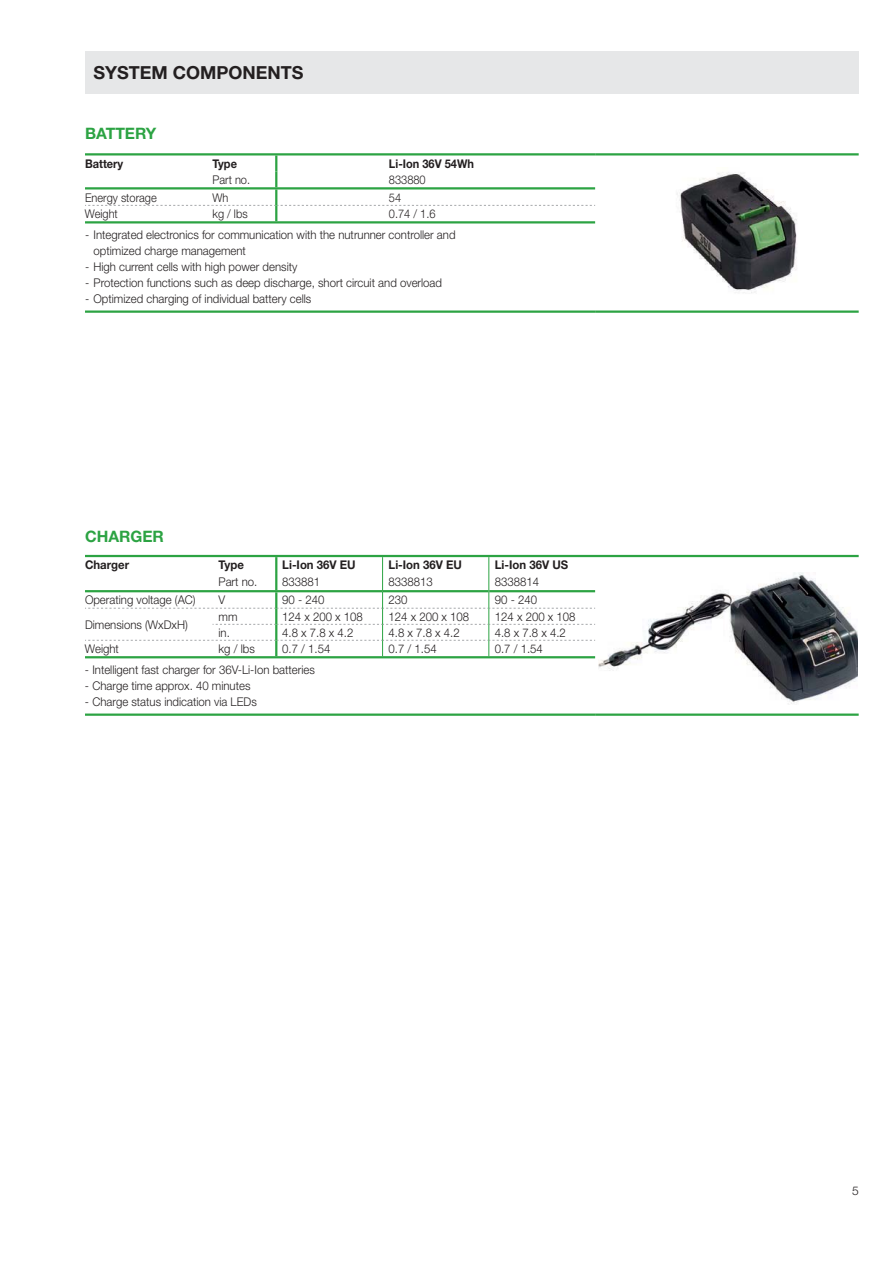
<style>
.page{position:relative;width:893px;height:1263px;background:#fff}
.page>*{position:absolute;margin:0;border:0;box-sizing:border-box;transform-origin:0 0}
.t1{font:700 18px "Helvetica Neue LT Std";color:#231f20}
.t2{font:700 15.75px "Helvetica Neue LT Std";color:#2ca343}
.t3{font:300 12px/15.9px "Helvetica Neue LT Std";color:#231f20;scale:.95 1}
.t4{font:300 12px "Helvetica Neue LT Std";color:#231f20;scale:.92 1}
.t5{font:700 12px "Helvetica Neue LT Std";color:#231f20;scale:.95 1}
.t6{font:700 12px "Helvetica Neue LT Std";color:#231f20;scale:.92 1}
.t7{font:300 12px "Helvetica Neue LT Std";color:#231f20}
</style>
<div class="page">
<div style="left:85px;top:51px;width:774px;height:43px;background:#e6e7e8"></div>
<hr style="left:595px;top:311px;width:264px;height:2px;background:#2ca343">
<hr style="left:85px;top:221px;width:510px;height:3px;background:#2ca343">
<hr style="left:85px;top:311px;width:510px;height:2px;background:#2ca343">
<hr style="left:85px;top:153px;width:510px;height:3px;background:#2ca343">
<hr style="left:595px;top:153px;width:264px;height:3px;background:#2ca343">
<svg style="left:85px;top:156px;width:510px;height:65px"></svg>
<hr style="left:595px;top:714px;width:264px;height:2px;background:#2ca343">
<hr style="left:85px;top:656px;width:510px;height:2px;background:#2ca343">
<hr style="left:85px;top:714px;width:510px;height:2px;background:#2ca343">
<hr style="left:85px;top:555px;width:774px;height:2px;background:#2ca343">
<svg style="left:85px;top:557px;width:510px;height:99px"></svg>
<img style="left:677px;top:172px;width:120px;height:121px">
<img style="left:598px;top:573px;width:259px;height:131px">
<h1 class="t1" style="left:94px;top:66px;width:211px">SYSTEM COMPONENTS</h1>
<h2 class="t2" style="left:85px;top:128px;width:73px">BATTERY</h2>
<p class="t6" style="left:85px;top:159px;width:43px">Battery</p>
<p class="t6" style="left:213px;top:159px;width:28px">Type</p>
<p class="t6" style="left:389px;top:159px;width:94px">Li-Ion 36V 54Wh</p>
<p class="t4" style="left:213px;top:175px;width:42px">Part no.</p>
<p class="t4" style="left:389px;top:175px;width:42px">833880</p>
<p class="t4" style="left:85px;top:193px;width:80px">Energy storage</p>
<p class="t4" style="left:212px;top:193px;width:19px">Wh</p>
<p class="t4" style="left:389px;top:193px;width:15px">54</p>
<p class="t4" style="left:85px;top:209px;width:37px">Weight</p>
<p class="t4" style="left:212px;top:209px;width:40px">kg / lbs</p>
<p class="t4" style="left:389px;top:209px;width:52px">0.74 / 1.6</p>
<p class="t3" style="left:94px;top:228px;width:383px;text-indent:-9px">- Integrated electronics for communication with the nutrunner controller and optimized charge management</p>
<p class="t3" style="left:85px;top:260px;width:225px">- High current cells with high power density</p>
<p class="t3" style="left:85px;top:276px;width:377px">- Protection functions such as deep discharge, short circuit and overload</p>
<p class="t3" style="left:85px;top:292px;width:240px">- Optimized charging of individual battery cells</p>
<h2 class="t2" style="left:85px;top:531px;width:80px">CHARGER</h2>
<p class="t5" style="left:85px;top:561px;width:48px">Charger</p>
<p class="t5" style="left:219px;top:561px;width:28px">Type</p>
<p class="t5" style="left:282px;top:561px;width:79px">Li-Ion 36V EU</p>
<p class="t5" style="left:389px;top:561px;width:79px">Li-Ion 36V EU</p>
<p class="t5" style="left:495px;top:561px;width:79px">Li-Ion 36V US</p>
<p class="t3" style="left:218px;top:575px;width:42px">Part no.</p>
<p class="t3" style="left:282px;top:575px;width:42px">833881</p>
<p class="t3" style="left:388px;top:575px;width:48px">8338813</p>
<p class="t3" style="left:495px;top:575px;width:48px">8338814</p>
<p class="t3" style="left:85px;top:593px;width:118px">Operating voltage (AC)</p>
<p class="t3" style="left:218px;top:593px;width:9px">V</p>
<p class="t3" style="left:282px;top:593px;width:46px">90 - 240</p>
<p class="t3" style="left:388px;top:593px;width:22px">230</p>
<p class="t3" style="left:495px;top:593px;width:46px">90 - 240</p>
<p class="t3" style="left:85px;top:617px;width:110px">Dimensions (WxDxH)</p>
<p class="t3" style="left:218px;top:609px;width:21px">mm</p>
<p class="t3" style="left:282px;top:609px;width:86px">124 x 200 x 108</p>
<p class="t3" style="left:388px;top:609px;width:86px">124 x 200 x 108</p>
<p class="t3" style="left:495px;top:609px;width:86px">124 x 200 x 108</p>
<p class="t3" style="left:218px;top:625px;width:13px">in.</p>
<p class="t3" style="left:282px;top:625px;width:76px">4.8 x 7.8 x 4.2</p>
<p class="t3" style="left:388px;top:625px;width:76px">4.8 x 7.8 x 4.2</p>
<p class="t3" style="left:495px;top:625px;width:76px">4.8 x 7.8 x 4.2</p>
<p class="t3" style="left:85px;top:641px;width:37px">Weight</p>
<p class="t3" style="left:218px;top:641px;width:40px">kg / lbs</p>
<p class="t3" style="left:282px;top:641px;width:52px">0.7 / 1.54</p>
<p class="t3" style="left:388px;top:641px;width:52px">0.7 / 1.54</p>
<p class="t3" style="left:495px;top:641px;width:52px">0.7 / 1.54</p>
<p class="t3" style="left:85px;top:663px;width:243px">- Intelligent fast charger for 36V-Li-Ion batteries</p>
<p class="t3" style="left:85px;top:679px;width:176px">- Charge time approx. 40 minutes</p>
<p class="t3" style="left:85px;top:695px;width:182px">- Charge status indication via LEDs</p>
<p class="t7" style="left:852px;top:1186px;width:8px">5</p>
</div>
